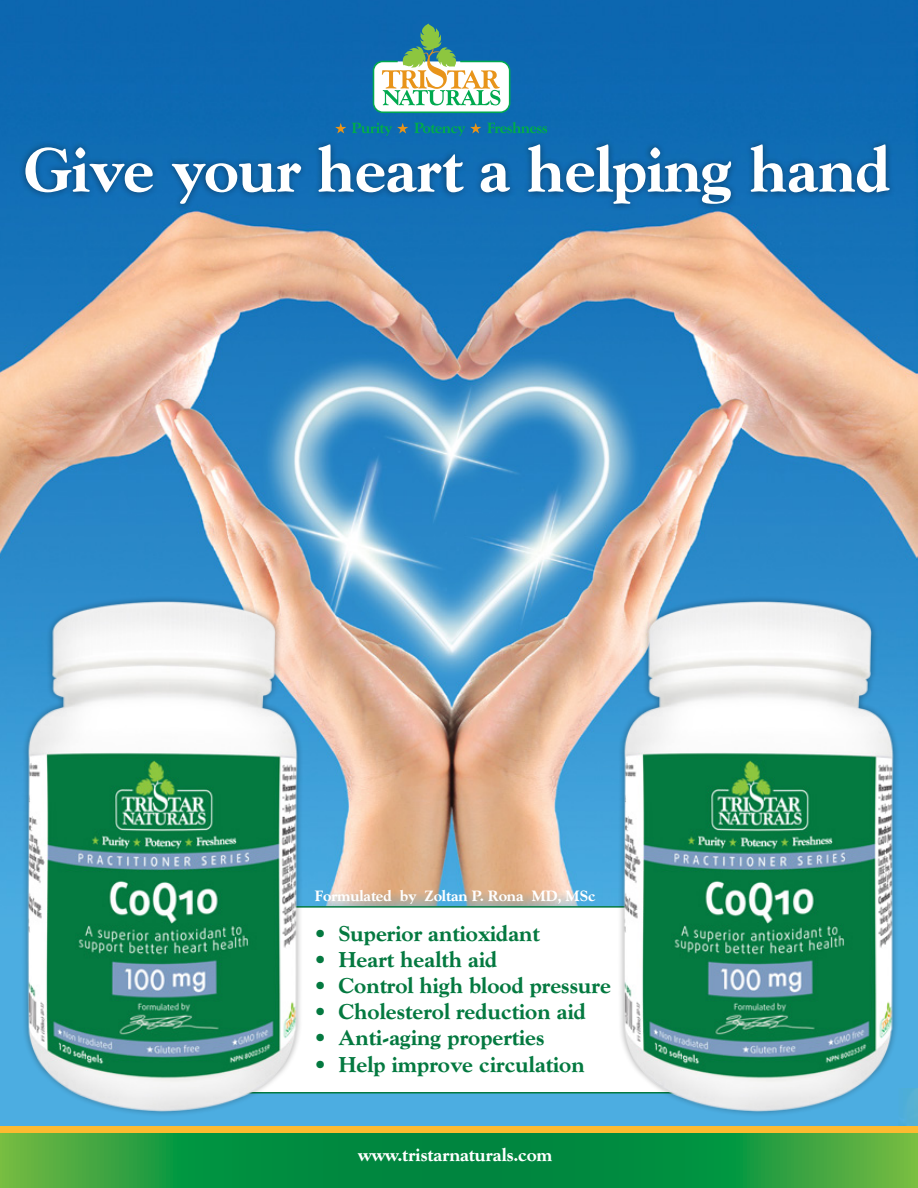
<style>
.page{position:relative;width:918px;height:1188px;background:#fff}
.page>*{position:absolute;margin:0;border:0;box-sizing:border-box;transform-origin:0 0}
.t1{font:800 63px "Goudy";letter-spacing:-.01em;color:#fff}
.t2{font:800 21.9px "Goudy";color:#047940}
.t3{font:800 18px "Goudy";color:#fff}
.t4{font:800 15.15px "Goudy";letter-spacing:-.01em;color:#fff}
</style>
<div class="page">
<img style="left:0;top:0;width:918px;height:936px">
<div style="left:199px;top:906px;width:479px;height:188px;background:#fff;border:2px solid #047940"></div>
<img style="left:899px;top:1089px;width:19px;height:37px">
<div style="left:0;top:1126px;width:918px;height:35px;background:#fdbb30"></div>
<svg style="left:0;top:1133px;width:918px;height:55px;background:#1b9740"></svg>
<svg style="left:335px;top:123px;width:11px;height:11px"></svg>
<svg style="left:352px;top:123px;width:56px;height:13px"></svg>
<svg style="left:414px;top:123px;width:67px;height:13px"></svg>
<svg style="left:487px;top:122px;width:60px;height:11px"></svg>
<div style="left:373px;top:61px;width:137px;height:52px;background:#fff;border:2px solid #00a94f;border-radius:9px"></div>
<svg style="left:382px;top:24px;width:118px;height:81px"></svg>
<div style="left:19px;top:139px;width:878px;height:72px;background:#000;opacity:.4"></div>
<img style="left:6px;top:588px;width:309px;height:537px">
<img style="left:602px;top:588px;width:309px;height:537px">
<h1 class="t1" style="left:23px;top:133px;width:869px">Give your heart a helping hand</h1>
<p class="t4" style="left:315px;top:887px;width:282px">Formulated by Zoltan P. Rona MD, MSc</p>
<p class="t2" style="left:315px;top:920px;width:226px">• Superior antioxidant</p>
<p class="t2" style="left:315px;top:947px;width:184px">• Heart health aid</p>
<p class="t2" style="left:315px;top:973px;width:298px">• Control high blood pressure</p>
<p class="t2" style="left:315px;top:999px;width:273px">• Cholesterol reduction aid</p>
<p class="t2" style="left:315px;top:1025px;width:231px">• Anti-aging properties</p>
<p class="t2" style="left:315px;top:1051px;width:271px">• Help improve circulation</p>
<p class="t3" style="left:358px;top:1144px;width:196px">www.tristarnaturals.com</p>
</div>
